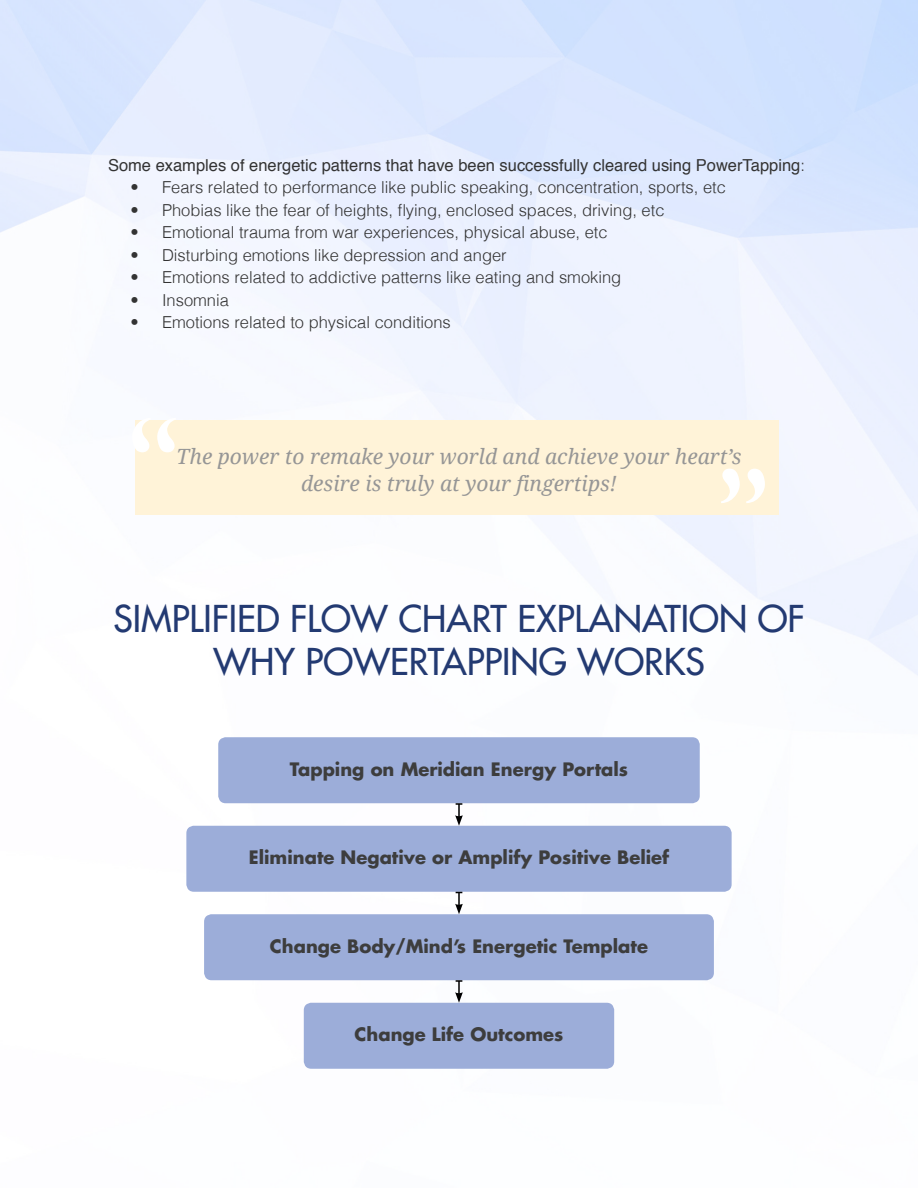
<style>
.page{position:relative;width:918px;height:1188px;background:#fff}
.page>*{position:absolute;margin:0;border:0;box-sizing:border-box;transform-origin:0 0}
.t1{font:180px "Cinzel Decorative";color:#fff}
.t2{font:36px/43.2px "Futura LT";color:#233a72;text-align:center}
.t3{font:italic 21px/27px "Droid Serif";color:#969696;text-align:center}
.t4{font:700 18px "Futura LT";color:#3d3d3d}
.t5{font:300 16.5px "Helvetica";color:#333}
.t6{font:16.5px "Helvetica";color:#333}
.s1{font-weight:300}
</style>
<div class="page">
<div style="left:135px;top:421px;width:643px;height:94px;background:#fff3d8"></div>
<div style="left:218px;top:737px;width:482px;height:66px;background:#9cadd9;border-radius:8px"></div>
<div style="left:186px;top:826px;width:546px;height:66px;background:#9cadd9;border-radius:8px"></div>
<div style="left:204px;top:914px;width:510px;height:66px;background:#9cadd9;border-radius:8px"></div>
<div style="left:304px;top:1003px;width:310px;height:66px;background:#9cadd9;border-radius:8px"></div>
<svg style="left:455px;top:803px;width:8px;height:23px"></svg>
<svg style="left:455px;top:892px;width:8px;height:22px"></svg>
<svg style="left:455px;top:980px;width:8px;height:23px"></svg>
<p class="t6" style="left:108px;top:152px;width:699px">Some examples of energetic patterns that have been successfully cleared using PowerTapping<span class="s1">:</span></p>
<p class="t5" style="left:130px;top:173px;width:597px">• Fears related to performance like public speaking, concentration, sports, etc</p>
<p class="t5" style="left:130px;top:196px;width:536px">• Phobias like the fear of heights, flying, enclosed spaces, driving, etc</p>
<p class="t5" style="left:130px;top:218px;width:479px">• Emotional trauma from war experiences, physical abuse, etc</p>
<p class="t5" style="left:130px;top:241px;width:378px">• Disturbing emotions like depression and anger</p>
<p class="t5" style="left:130px;top:263px;width:492px">• Emotions related to addictive patterns like eating and smoking</p>
<p class="t5" style="left:130px;top:286px;width:100px">• Insomnia</p>
<p class="t5" style="left:130px;top:308px;width:322px">• Emotions related to physical conditions</p>
<p class="t1" style="left:124px;top:389px;width:62px">“</p>
<p class="t3" style="left:177px;top:443px;width:566px">The power to remake your world and achieve your heart’s desire is truly at your fingertips!</p>
<p class="t1" style="left:772px;top:532px;width:62px;rotate:-180deg">“</p>
<p class="t2" style="left:113px;top:597px;width:693px">SIMPLIFIED FLOW CHART EXPLANATION OF<br>WHY POWERTAPPING WORKS</p>
<p class="t4" style="left:290px;top:757px;width:340px">Tapping on Meridian Energy Portals</p>
<p class="t4" style="left:249px;top:845px;width:422px">Eliminate Negative or Amplify Positive Belief</p>
<p class="t4" style="left:270px;top:934px;width:380px">Change Body/Mind’s Energetic Template</p>
<p class="t4" style="left:355px;top:1022px;width:210px">Change Life Outcomes</p>
</div>
